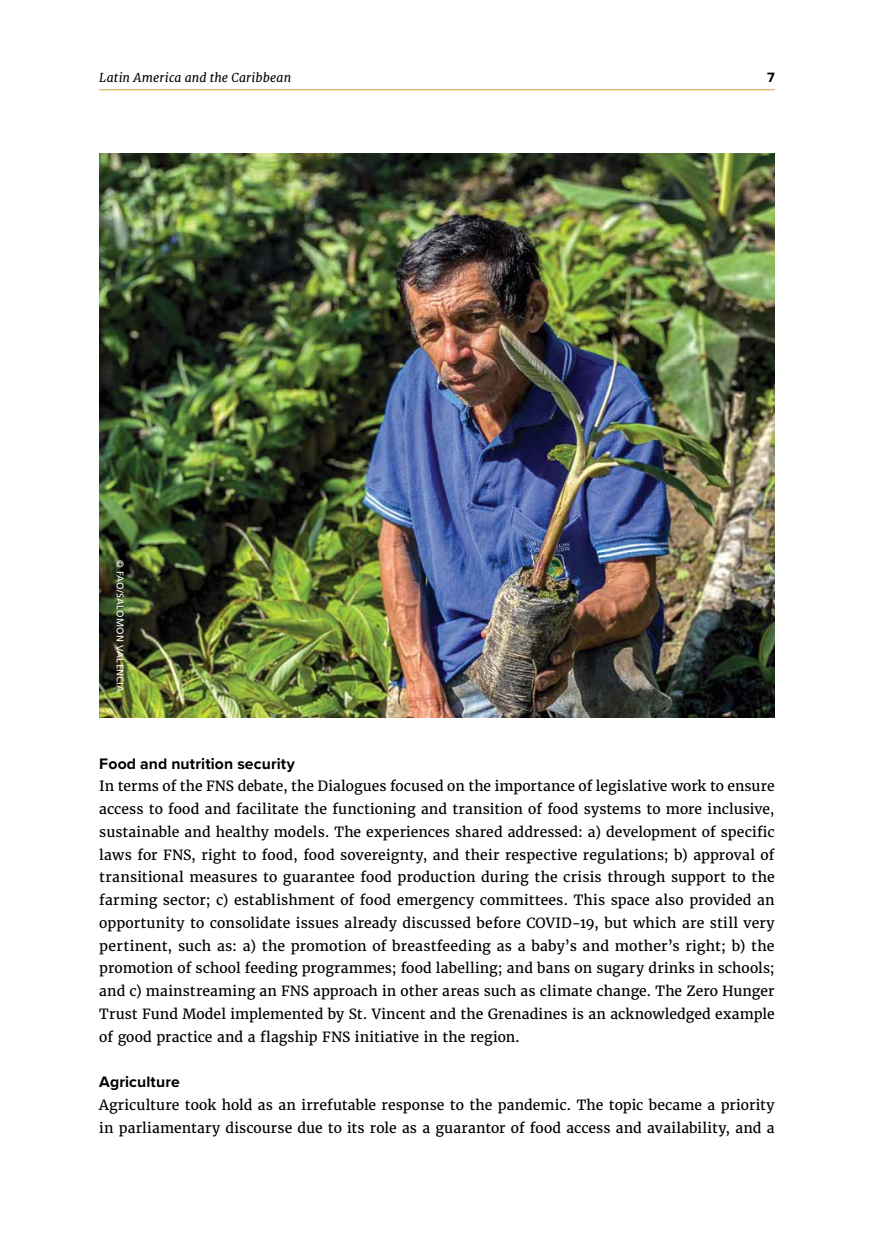
<style>
.page{position:relative;width:874px;height:1241px;background:#fff}
.page>*{position:absolute;margin:0;border:0;box-sizing:border-box;transform-origin:0 0}
.t1{font:700 15.75px "Proxima Nova";letter-spacing:.005em;color:#000}
.t2{font:14px/22.8px "Merriweather";letter-spacing:.005em;color:#000;text-align:justify}
.t3{font:700 14px "Proxima Nova";color:#000}
.t4{font:italic 12.25px "Merriweather";letter-spacing:.01em;color:#000}
.t5{font:9.62px "Frutiger LT Std";letter-spacing:.025em;color:#fff}
</style>
<div class="page">
<hr style="left:99px;top:89px;width:675px;height:1px;background:#d19f2a">
<img style="left:99px;top:154px;width:675px;height:563px">
<p class="t4" style="left:99px;top:69px;width:193px">Latin America and the Caribbean</p>
<p class="t3" style="left:766px;top:67px;width:9px">7</p>
<p class="t5" style="left:126px;top:560px;width:134px;rotate:90deg">© FAO/SALOMON VALENCIA</p>
<p class="t1" style="left:99px;top:751px;width:197px">Food and nutrition security</p>
<p class="t2" style="left:99px;top:774px;width:676px">In terms of the FNS debate, the Dialogues focused on the importance of legislative work to ensure access to food and facilitate the functioning and transition of food systems to more inclusive, sustainable and healthy models. The experiences shared addressed: a) development of specific laws for FNS, right to food, food sovereignty, and their respective regulations; b) approval of transitional measures to guarantee food production during the crisis through support to the farming sector; c) establishment of food emergency committees. This space also provided an opportunity to consolidate issues already discussed before COVID-19, but which are still very pertinent, such as: a) the promotion of breastfeeding as a baby’s and mother’s right; b) the promotion of school feeding programmes; food labelling; and bans on sugary drinks in schools; and c) mainstreaming an FNS approach in other areas such as climate change. The Zero Hunger Trust Fund Model implemented by St. Vincent and the Grenadines is an acknowledged example of good practice and a flagship FNS initiative in the region.</p>
<p class="t1" style="left:99px;top:1070px;width:82px">Agriculture</p>
<p class="t2" style="left:99px;top:1093px;width:676px">Agriculture took hold as an irrefutable response to the pandemic. The topic became a priority in parliamentary discourse due to its role as a guarantor of food access and availability, and a</p>
</div>
